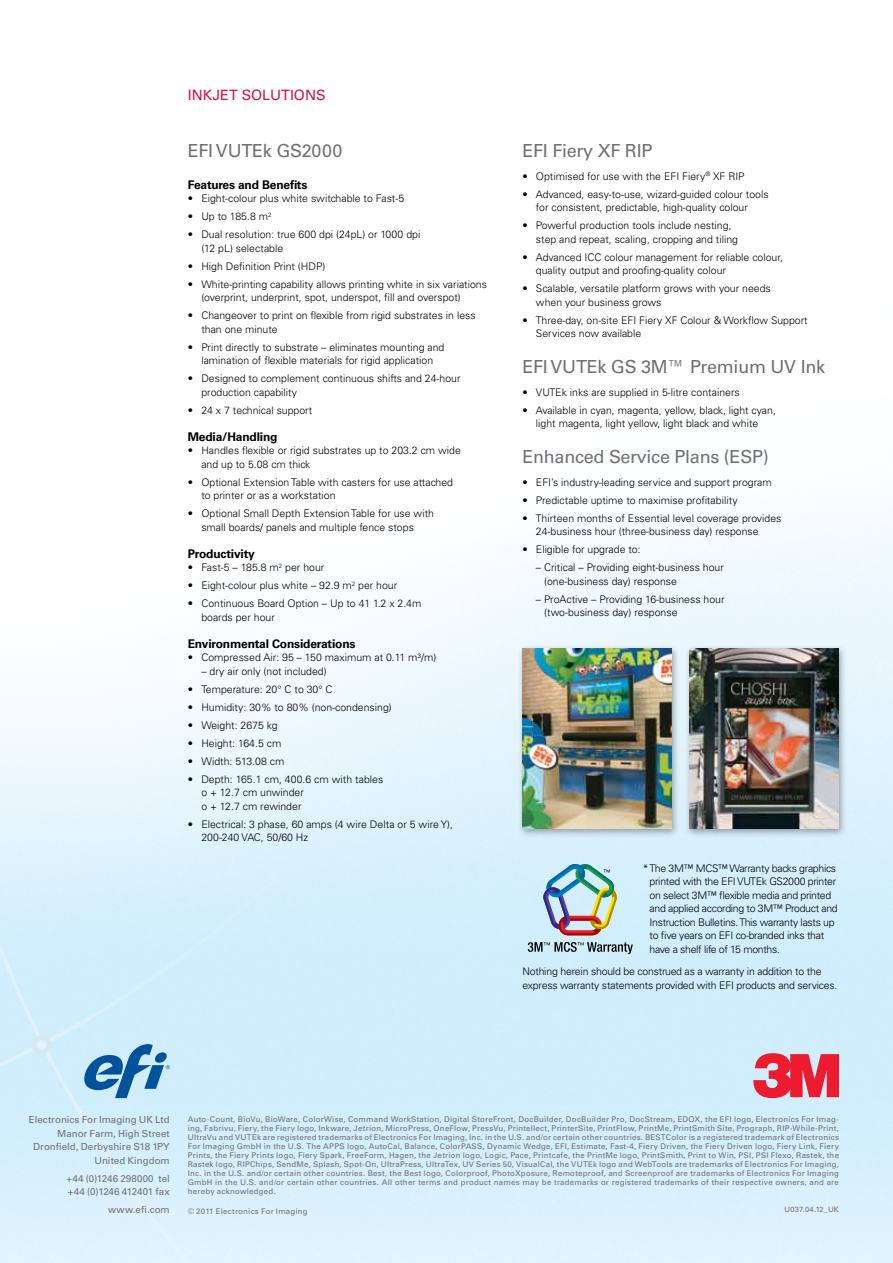
<style>
.page{position:relative;width:893px;height:1263px;background:#fff}
.page>*{position:absolute;margin:0;border:0;box-sizing:border-box;transform-origin:0 0}
.t1{font:18px "Univers LT Std";letter-spacing:-.015em;color:#717073}
.t2{font:14.25px "Univers LT Std";color:#d21242}
.t3{font:700 12px "Univers LT Std";letter-spacing:-.015em;color:#000}
.t4{font:300 10.5px/13.5px "Univers LT Std";color:#000}
.t5{font:300 10.5px/13.5px "Univers LT Std";letter-spacing:-.03em;color:#000}
.t6{font:300 10.5px/13.5px "Univers LT Std";letter-spacing:-.02em;color:#000}
.t7{font:9.75px/13.5px "Univers LT Std";color:#717073;text-align:right}
.t8{font:7.8px/9px "Univers LT Std";letter-spacing:.03em;color:#717073;text-align:justify}
.t9{font:7.5px "Univers LT Std";letter-spacing:.025em;color:#717073}
</style>
<div class="page">
<img style="left:0;top:515px;width:893px;height:748px">
<svg style="left:82px;top:1044px;width:88px;height:54px;background:#7baed4"></svg>
<svg style="left:753px;top:1053px;width:86px;height:45px;background:#e55264"></svg>
<svg style="left:528px;top:942px;width:105px;height:12px"></svg>
<svg style="left:542px;top:864px;width:76px;height:71px;background:#a8babd"></svg>
<div style="left:518px;top:645px;width:162px;height:192px;background:#000;opacity:.35"></div>
<img style="left:522px;top:648px;width:150px;height:180px">
<div style="left:685px;top:645px;width:162px;height:192px;background:#000;opacity:.35"></div>
<img style="left:690px;top:648px;width:149px;height:180px">
<h2 class="t2" style="left:188px;top:87px;width:139px">INKJET SOLUTIONS</h2>
<h1 class="t1" style="left:188px;top:140px;width:156px">EFI VUTEk GS2000</h1>
<p class="t3" style="left:188px;top:177px;width:121px">Features and Benefits</p>
<p class="t4" style="left:188px;top:192px;width:218px">• Eight-colour plus white switchable to Fast-5</p>
<p class="t4" style="left:188px;top:210px;width:85px">• Up to 185.8 m<sup>2</sup></p>
<p class="t4" style="left:201px;top:228px;width:221px;text-indent:-14px">• Dual resolution: true 600 dpi (24pL) or 1000 dpi (12 pL) selectable</p>
<p class="t4" style="left:188px;top:259px;width:139px">• High Definition Print (HDP)</p>
<p class="t4" style="left:201px;top:277px;width:287px;text-indent:-14px">• White-printing capability allows printing white in six variations (overprint, underprint, spot, underspot, fill and overspot)</p>
<p class="t4" style="left:201px;top:309px;width:276px;text-indent:-14px">• Changeover to print on flexible from rigid substrates in less than one minute</p>
<p class="t4" style="left:188px;top:340px;width:258px;text-align:center">• Print directly to substrate – eliminates mounting and lamination of flexible materials for rigid application</p>
<p class="t4" style="left:201px;top:372px;width:261px;text-indent:-14px">• Designed to complement continuous shifts and 24-hour production capability</p>
<p class="t4" style="left:188px;top:403px;width:126px">• 24 x 7 technical support</p>
<p class="t3" style="left:188px;top:429px;width:91px">Media/Handling</p>
<p class="t4" style="left:201px;top:444px;width:261px;text-indent:-14px">• Handles flexible or rigid substrates up to 203.2 cm wide and up to 5.08 cm thick</p>
<p class="t4" style="left:201px;top:475px;width:253px;text-indent:-14px">• Optional Extension Table with casters for use attached to printer or as a workstation</p>
<p class="t4" style="left:201px;top:507px;width:234px;text-indent:-14px">• Optional Small Depth Extension Table for use with small boards/ panels and multiple fence stops</p>
<p class="t3" style="left:188px;top:546px;width:69px">Productivity</p>
<p class="t4" style="left:188px;top:561px;width:138px">• Fast-5 – 185.8 m<sup>2</sup> per hour</p>
<p class="t4" style="left:188px;top:579px;width:211px">• Eight-colour plus white – 92.9 m<sup>2</sup> per hour</p>
<p class="t4" style="left:201px;top:597px;width:222px;text-indent:-14px">• Continuous Board Option – Up to 41 1.2 x 2.4m boards per hour</p>
<p class="t3" style="left:188px;top:636px;width:169px">Environmental Considerations</p>
<p class="t4" style="left:188px;top:651px;width:250px">• Compressed Air: 95 – 150 maximum at 0.11 m³/m)</p>
<p class="t4" style="left:201px;top:664px;width:127px">– dry air only (not included)</p>
<p class="t4" style="left:188px;top:682px;width:146px">• Temperature: 20° C to 30° C</p>
<p class="t4" style="left:188px;top:700px;width:205px">• Humidity: 30% to 80% (non-condensing)</p>
<p class="t4" style="left:188px;top:718px;width:91px">• Weight: 2675 kg</p>
<p class="t4" style="left:188px;top:736px;width:95px">• Height: 164.5 cm</p>
<p class="t4" style="left:188px;top:754px;width:98px">• Width: 513.08 cm</p>
<p class="t4" style="left:201px;top:772px;width:183px;text-indent:-14px">• Depth: 165.1 cm, 400.6 cm with tables o + 12.7 cm unwinder<br>o + 12.7 cm rewinder</p>
<p class="t4" style="left:201px;top:817px;width:253px;text-indent:-14px">• Electrical: 3 phase, 60 amps (4 wire Delta or 5 wire Y),<br>200-240 VAC, 50/60 Hz</p>
<h1 class="t1" style="left:522px;top:140px;width:132px">EFI Fiery XF RIP</h1>
<p class="t4" style="left:522px;top:169px;width:224px">• Optimised for use with the EFI Fiery<sup>®</sup> XF RIP</p>
<p class="t4" style="left:536px;top:187px;width:234px;text-indent:-14px">• Advanced, easy-to-use, wizard-guided colour tools for consistent, predictable, high-quality colour</p>
<p class="t4" style="left:536px;top:219px;width:204px;text-indent:-14px">• Powerful production tools include nesting, step and repeat, scaling, cropping and tiling</p>
<p class="t4" style="left:536px;top:250px;width:249px;text-indent:-14px">• Advanced ICC colour management for reliable colour, quality output and proofing-quality colour</p>
<p class="t4" style="left:536px;top:282px;width:236px;text-indent:-14px">• Scalable, versatile platform grows with your needs when your business grows</p>
<p class="t4" style="left:536px;top:313px;width:273px;text-indent:-14px">• Three-day, on-site EFI Fiery XF Colour &amp; Workflow Support<br>Services now available</p>
<h1 class="t1" style="left:522px;top:356px;width:304px">EFI VUTEk GS 3M™ Premium UV Ink</h1>
<p class="t4" style="left:522px;top:385px;width:219px">• VUTEk inks are supplied in 5-litre containers</p>
<p class="t4" style="left:522px;top:403px;width:255px;text-align:center">• Available in cyan, magenta, yellow, black, light cyan, light magenta, light yellow, light black and white</p>
<h1 class="t1" style="left:522px;top:446px;width:248px">Enhanced Service Plans (ESP)</h1>
<p class="t4" style="left:522px;top:475px;width:251px">• EFI’s industry-leading service and support program</p>
<p class="t4" style="left:522px;top:493px;width:217px">• Predictable uptime to maximise profitability</p>
<p class="t4" style="left:536px;top:511px;width:247px;text-indent:-14px">• Thirteen months of Essential level coverage provides<br>24-business hour (three-business day) response</p>
<p class="t4" style="left:522px;top:543px;width:120px">• Eligible for upgrade to:</p>
<p class="t4" style="left:544px;top:561px;width:181px;text-indent:-8px">– Critical – Providing eight-business hour (one-business day) response</p>
<p class="t4" style="left:544px;top:592px;width:182px;text-indent:-8px">– ProActive – Providing 16-business hour (two-business day) response</p>
<p class="t5" style="left:650px;top:861px;width:190px;text-indent:-7px">* The 3M™ MCS™ Warranty backs graphics printed with the EFI VUTEk GS2000 printer on select 3M™ flexible media and printed and applied according to 3M™ Product and Instruction Bulletins. This warranty lasts up to five years on EFI co-branded inks that have a shelf life of 15 months.</p>
<p class="t6" style="left:522px;top:965px;width:317px">Nothing herein should be construed as a warranty in addition to the express warranty statements provided with EFI products and services.</p>
<p class="t8" style="left:188px;top:1114px;width:653px">Auto-Count, BioVu, BioWare, ColorWise, Command WorkStation, Digital StoreFront, DocBuilder, DocBuilder Pro, DocStream, EDOX, the EFI logo, Electronics For Imag&shy;ing, Fabrivu, Fiery, the Fiery logo, Inkware, Jetrion, MicroPress, OneFlow, PressVu, Printellect, PrinterSite, PrintFlow, PrintMe, PrintSmith Site, Prograph, RIP-While-Print, UltraVu and VUTEk are registered trademarks of Electronics For Imaging, Inc. in the U.S. and/or certain other countries. BESTColor is a registered trademark of Electronics For Imaging GmbH in the U.S. The APPS logo, AutoCal, Balance, ColorPASS, Dynamic Wedge, EFI, Estimate, Fast-4, Fiery Driven, the Fiery Driven logo, Fiery Link, Fiery Prints, the Fiery Prints logo, Fiery Spark, FreeForm, Hagen, the Jetrion logo, Logic, Pace, Printcafe, the PrintMe logo, PrintSmith, Print to Win, PSI, PSI Flexo, Rastek, the Rastek logo, RIPChips, SendMe, Splash, Spot-On, UltraPress, UltraTex, UV Series 50, VisualCal, the VUTEk logo and WebTools are trademarks of Electronics For Imaging, Inc. in the U.S. and/or certain other countries. Best, the Best logo, Colorproof, PhotoXposure, Remoteproof, and Screenproof are trademarks of Electronics For Imaging GmbH in the U.S. and/or certain other countries. All other terms and product names may be trademarks or registered trademarks of their respective owners, and are hereby acknowledged.</p>
<p class="t8" style="left:188px;top:1207px;width:121px">© 2011 Electronics For Imaging</p>
<p class="t7" style="left:29px;top:1113px;width:142px">Electronics For Imaging UK Ltd<br>Manor Farm, High Street<br>Dronfield, Derbyshire S18 1PY<br>United Kingdom</p>
<p class="t7" style="left:66px;top:1171px;width:105px;text-align:left">+44 (0)1246 298000 tel +44 (0)1246 412401 fax</p>
<p class="t7" style="left:108px;top:1203px;width:63px">www.efi.com</p>
<p class="t9" style="left:784px;top:1204px;width:56px">U037.04.12_UK</p>
</div>
